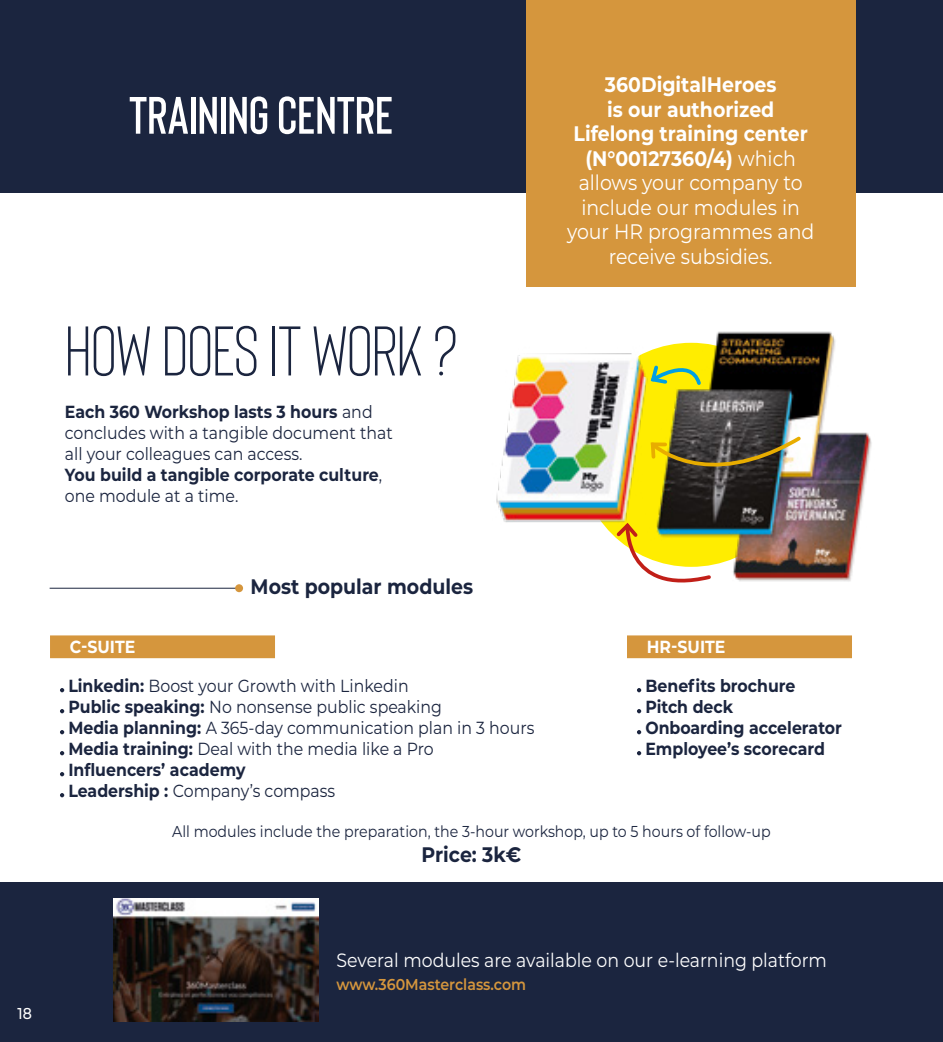
<style>
.page{position:relative;width:943px;height:1042px;background:#fff}
.page>*{position:absolute;margin:0;border:0;box-sizing:border-box;transform-origin:0 0}
.t1{font:70px "Bison";color:#1b253f}
.t2{font:600 52.5px "Bison";color:#fff}
.t3{font:21px/24.5px "Montserrat";color:#fff;text-align:center;scale:.9 1}
.t4{font:700 21px "Montserrat";color:#1b253f;scale:.9 1}
.t5{font:19.25px "Montserrat";color:#fff;scale:.9 1}
.t6{font:17.5px/21px "Montserrat";color:#1b253f;scale:.9 1}
.t7{font:700 17.5px/21px "Montserrat";color:#1b253f;scale:.9 1}
.t8{font:700 17.5px "Montserrat";color:#fff;scale:.9 1}
.t9{font:15.75px "Montserrat";color:#1b253f;scale:.9 1}
.t10{font:600 15.75px "Montserrat";color:#d5963d;scale:.9 1}
.t11{font:500 15.75px "Montserrat";color:#fff;scale:.9 1}
.s1{font-weight:700}
</style>
<div class="page">
<div style="left:0;top:882px;width:943px;height:160px;background:#1b253f"></div>
<div style="left:0;top:0;width:943px;height:192px;background:#1b253f"></div>
<div style="left:50px;top:635px;width:225px;height:23px;background:#d5963d"></div>
<div style="left:627px;top:635px;width:225px;height:23px;background:#d5963d"></div>
<hr style="left:50px;top:588px;width:189px;height:1px;background:#1b253f">
<div style="left:235px;top:584px;width:8px;height:8px;background:#d5963d;border-radius:50%"></div>
<img style="left:113px;top:898px;width:205px;height:124px">
<img style="left:661px;top:331px;width:211px;height:251px">
<img style="left:661px;top:433px;width:143px;height:61px">
<svg style="left:631px;top:520px;width:82px;height:63px"></svg>
<svg style="left:661px;top:356px;width:42px;height:32px"></svg>
<img style="left:496px;top:347px;width:165px;height:206px">
<div style="left:526px;top:0;width:329px;height:286px;background:#d5963d"></div>
<svg style="left:60px;top:688px;width:4px;height:4px"></svg>
<svg style="left:60px;top:709px;width:4px;height:4px"></svg>
<svg style="left:60px;top:730px;width:4px;height:4px"></svg>
<svg style="left:60px;top:751px;width:4px;height:4px"></svg>
<svg style="left:60px;top:772px;width:4px;height:4px"></svg>
<svg style="left:60px;top:793px;width:4px;height:4px"></svg>
<svg style="left:637px;top:688px;width:4px;height:4px"></svg>
<svg style="left:637px;top:709px;width:4px;height:4px"></svg>
<svg style="left:637px;top:730px;width:4px;height:4px"></svg>
<svg style="left:637px;top:751px;width:4px;height:4px"></svg>
<h2 class="t2" style="left:129px;top:83px;width:266px">TRAINING CENTRE</h2>
<h1 class="t1" style="left:65px;top:308px;width:394px">HOW DOES IT WORK ?</h1>
<p class="t6" style="left:65px;top:401px;width:366px"><span class="s1">Each 360 Workshop lasts 3 hours</span> and concludes with a tangible document that all your colleagues can access.<br><span class="s1">You build a tangible corporate culture</span>, one module at a time.</p>
<p class="t4" style="left:251px;top:571px;width:249px">Most popular modules</p>
<p class="t3" style="left:567px;top:72px;width:276px"><span class="s1">360DigitalHeroes<br>is our authorized<br>Lifelong training center (N°00127360/4)</span> which allows your company to include our modules in your HR programmes and receive subsidies.</p>
<p class="t8" style="left:70px;top:634px;width:74px">C-SUITE</p>
<p class="t8" style="left:647px;top:634px;width:89px">HR-SUITE</p>
<p class="t6" style="left:68px;top:675px;width:519px"><span class="s1">Linkedin:</span> Boost your Growth with Linkedin<br><span class="s1">Public speaking:</span> No nonsense public speaking<br><span class="s1">Media planning:</span> A 365-day communication plan in 3 hours <span class="s1">Media training:</span> Deal with the media like a Pro <span class="s1">Influencers’ academy<br>Leadership :</span> Company’s compass</p>
<p class="t7" style="left:645px;top:675px;width:220px">Benefits brochure<br>Pitch deck<br>Onboarding accelerator<br>Employee’s scorecard</p>
<p class="t9" style="left:172px;top:821px;width:666px">All modules include the preparation, the 3-hour workshop, up to 5 hours of follow-up</p>
<p class="t4" style="left:421px;top:840px;width:112px">Price: 3k€</p>
<p class="t11" style="left:18px;top:1002px;width:17px">18</p>
<p class="t5" style="left:336px;top:946px;width:546px">Several modules are available on our e-learning platform</p>
<p class="t10" style="left:336px;top:973px;width:212px">www.360Masterclass.com</p>
</div>
